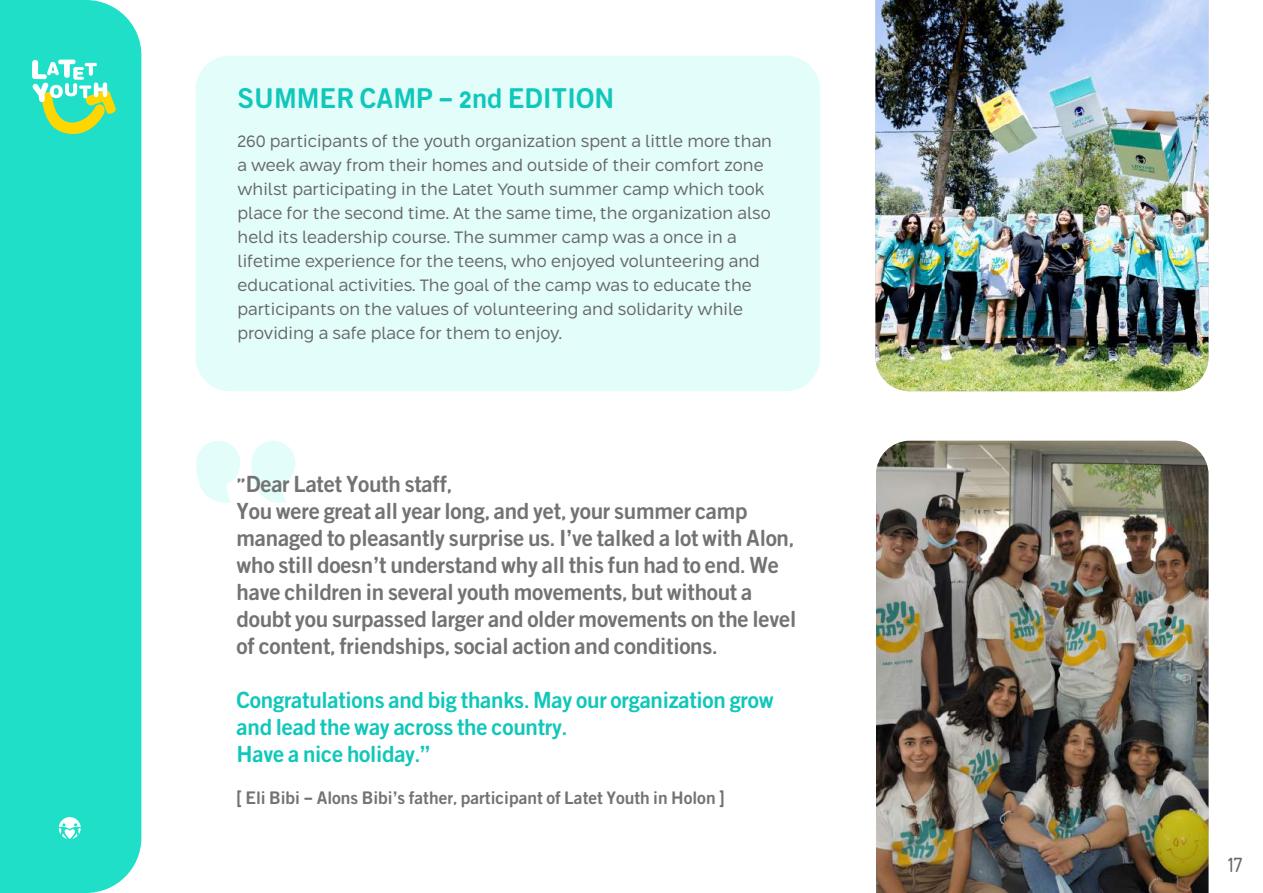
<style>
.page{position:relative;width:1263px;height:893px;background:#fff}
.page>*{position:absolute;margin:0;border:0;box-sizing:border-box;transform-origin:0 0}
.t1{font:33px "Next Exit Round";color:#0fc7ba}
.t2{font:300 28.5px "Next Exit Round";color:#676769}
.t3{font:27px/27px "Next Exit Round";letter-spacing:-.01em;color:#737373}
.t4{font:27px/27px "Next Exit Round";letter-spacing:-.01em;color:#0fc7ba}
.t5{font:21px "Next Exit Round";color:#737373}
.t6{font:19.5px/24px "RAG Sans 1.1 Light";color:#676769}
</style>
<div class="page">
<img style="left:876px;top:441px;width:332px;height:452px">
<img style="left:875px;top:0;width:333px;height:391px">
<div style="left:196px;top:56px;width:624px;height:335px;background:#e2fdfa;border-radius:34px"></div>
<div style="left:0;top:0;width:141px;height:893px;background:#1fdfc9"></div>
<svg style="left:59px;top:817px;width:22px;height:22px"></svg>
<svg style="left:196px;top:441px;width:99px;height:62px"></svg>
<svg style="left:32px;top:60px;width:85px;height:74px;background:#75e2aa"></svg>
<h1 class="t1" style="left:237px;top:81px;width:378px">SUMMER CAMP – 2nd EDITION</h1>
<p class="t6" style="left:237px;top:130px;width:536px">260 participants of the youth organization spent a little more than a week away from their homes and outside of their comfort zone whilst participating in the Latet Youth summer camp which took place for the second time. At the same time, the organization also held its leadership course. The summer camp was a once in a lifetime experience for the teens, who enjoyed volunteering and educational activities. The goal of the camp was to educate the participants on the values of volunteering and solidarity while providing a safe place for them to enjoy.</p>
<p class="t3" style="left:237px;top:471px;width:561px">"DearLatetYouthstaff, Youweregreatallyearlong,andyet,yoursummercamp managedtopleasantlysurpriseus v e’I. talkedalotwithAlon, whostilldoesn t’ understandwhyallthisfunhadtoend.We havechildreninseveralyouthmovements,butwithouta doubtyousurpassedlargerandoldermovementsonthelevel ofcontent,friendships,socialactionandconditions.</p>
<h3 class="t4" style="left:237px;top:687px;width:539px">Congratulationsandbigthanks.Mayourorganizationgrow andleadthewayacrossthecountry.<br>Haveaniceholiday “.</h3>
<p class="t5" style="left:237px;top:786px;width:488px">[ Eli Bibi – Alons Bibi s’ father, participant of Latet Youth in Holon [</p>
<h2 class="t2" style="left:1227px;top:849px;width:17px">17</h2>
</div>
